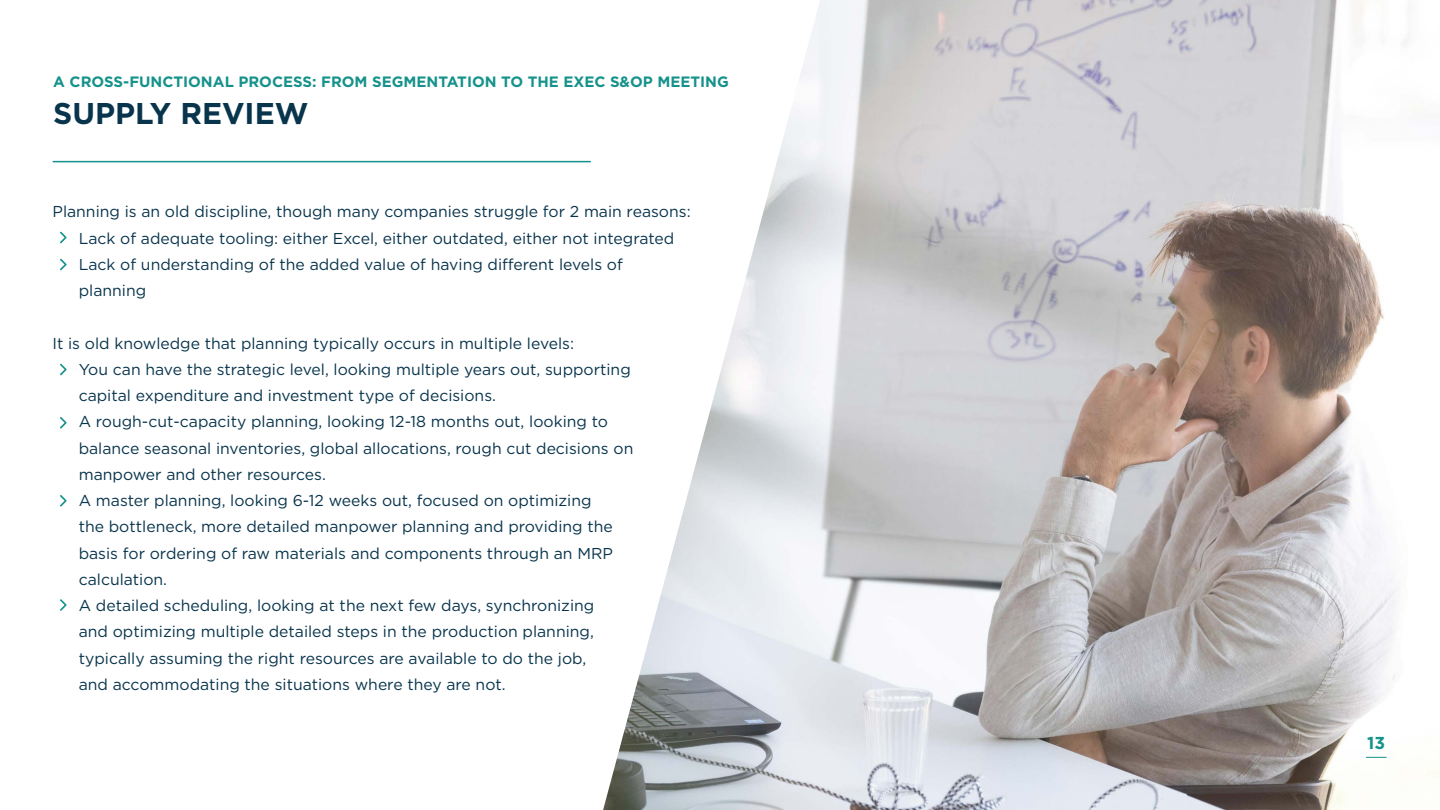
<style>
.page{position:relative;width:1440px;height:810px;background:#fff}
.page>*{position:absolute;margin:0;border:0;box-sizing:border-box;transform-origin:0 0}
.t1{font:700 30px "Gotham";color:#08344c}
.t2{font:700 17.25px "Gotham";color:#15928b}
.t3{font:15.75px/26.2px "Gotham";color:#08344c}
.t4{font:700 15px "Gotham";color:#15928b}
</style>
<div class="page">
<hr style="left:53px;top:161px;width:537px;height:1px;background:#15928b">
<svg style="left:60px;top:232px;width:7px;height:11px"></svg>
<svg style="left:60px;top:364px;width:7px;height:11px"></svg>
<svg style="left:60px;top:259px;width:7px;height:11px"></svg>
<svg style="left:60px;top:417px;width:7px;height:12px"></svg>
<svg style="left:60px;top:495px;width:7px;height:12px"></svg>
<svg style="left:60px;top:599px;width:7px;height:12px"></svg>
<img style="left:603px;top:0;width:837px;height:810px">
<svg style="left:1366px;top:757px;width:21px;height:1px"></svg>
<p class="t4" style="left:53px;top:72px;width:677px">A CROSS-FUNCTIONAL PROCESS: FROM SEGMENTATION TO THE EXEC S&amp;OP MEETING</p>
<h1 class="t1" style="left:53px;top:94px;width:257px">SUPPLY REVIEW</h1>
<p class="t3" style="left:79px;top:198px;width:613px;text-indent:-26px">Planning is an old discipline, though many companies struggle for 2 main reasons:<br>Lack of adequate tooling: either Excel, either outdated, either not integrated Lack of understanding of the added value of having different levels of planning</p>
<p class="t3" style="left:79px;top:330px;width:556px;text-indent:-26px">It is old knowledge that planning typically occurs in multiple levels:<br>You can have the strategic level, looking multiple years out, supporting capital expenditure and investment type of decisions.<br>A rough-cut-capacity planning, looking 12-18 months out, looking to balance seasonal inventories, global allocations, rough cut decisions on manpower and other resources.<br>A master planning, looking 6-12 weeks out, focused on optimizing<br>the bottleneck, more detailed manpower planning and providing the basis for ordering of raw materials and components through an MRP calculation.<br>A detailed scheduling, looking at the next few days, synchronizing<br>and optimizing multiple detailed steps in the production planning, typically assuming the right resources are available to do the job,<br>and accommodating the situations where they are not.</p>
<p class="t2" style="left:1367px;top:731px;width:19px">13</p>
</div>
